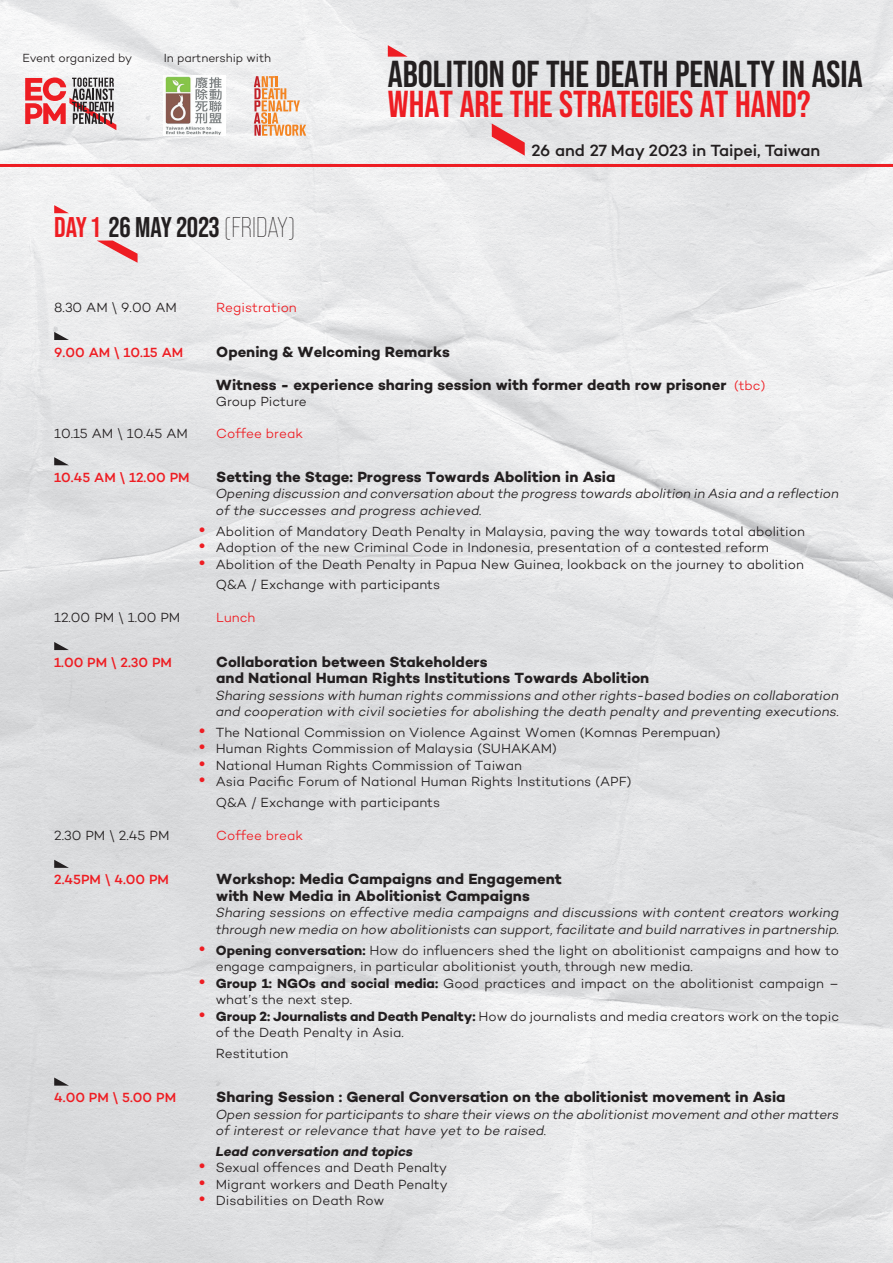
<style>
.page{position:relative;width:893px;height:1263px;background:#fff}
.page>*{position:absolute;margin:0;border:0;box-sizing:border-box;transform-origin:0 0}
.t1{font:700 37.5px "Bebas Neue Pro";color:#231f20}
.t2{font:700 37.5px "Bebas Neue Pro";color:#ee1d23}
.t3{font:700 28.5px "Bebas Neue Pro";color:#231f20}
.t4{font:500 16.5px "Campton";letter-spacing:-.005em;color:#231f20}
.t5{font:700 15px/16.5px "Campton";color:#231f20}
.t6{font:300 13.5px/16.5px "Campton";color:#231f20}
.t7{font:italic 300 13.5px/16.5px "Campton";color:#231f20}
.t8{font:500 13.5px "Campton";color:#ee1d23}
.t9{font:300 13.5px "Campton";color:#ee1d23}
.t10{font:italic 700 13.5px "Campton";color:#231f20}
.t11{font:300 12px "Campton";letter-spacing:-.005em;color:#231f20}
.s1{color:#ee1d23}
.s2{font-weight:300}
.s3{font-weight:300;font-size:13.5px;color:#ee1d23}
.s4{font-size:21px;color:#ee1d23}
.s5{font-weight:700}
</style>
<div class="page">
<img style="left:0;top:0;width:893px;height:1263px">
<svg style="left:54px;top:205px;width:15px;height:8px"></svg>
<svg style="left:97px;top:241px;width:41px;height:22px"></svg>
<svg style="left:54px;top:332px;width:15px;height:8px"></svg>
<svg style="left:54px;top:457px;width:15px;height:8px"></svg>
<svg style="left:54px;top:642px;width:15px;height:8px"></svg>
<svg style="left:54px;top:860px;width:15px;height:8px"></svg>
<svg style="left:54px;top:1077px;width:15px;height:9px"></svg>
<svg style="left:388px;top:45px;width:20px;height:12px"></svg>
<svg style="left:492px;top:124px;width:33px;height:32px"></svg>
<hr style="left:0;top:164px;width:893px;height:3px;background:#ee1d23">
<svg style="left:25px;top:78px;width:91px;height:52px;background:#c88f91"></svg>
<img style="left:164px;top:75px;width:61px;height:61px">
<svg style="left:254px;top:76px;width:52px;height:60px"></svg>
<p class="t11" style="left:23px;top:51px;width:111px">Event organized by</p>
<p class="t11" style="left:164px;top:51px;width:109px">In partnership with</p>
<h2 class="t3" style="left:54px;top:211px;width:243px"><span class="s1">DAY 1</span> 26 MAY 2023 <span class="s2">(FRIDAY)</span></h2>
<h1 class="t1" style="left:388px;top:53px;width:476px">ABOLITION OF THE DEATH PENALTY IN ASIA</h1>
<h1 class="t2" style="left:388px;top:83px;width:424px">WHAT ARE THE STRATEGIES AT HAND?</h1>
<p class="t4" style="left:531px;top:140px;width:290px">26 and 27 May 2023 in Taipei, Taiwan</p>
<p class="t6" style="left:54px;top:299px;width:124px">8.30 AM \ 9.00 AM</p>
<p class="t9" style="left:216px;top:299px;width:82px">Registration</p>
<p class="t8" style="left:54px;top:343px;width:131px">9.00 AM \ 10.15 AM</p>
<p class="t5" style="left:216px;top:343px;width:235px">Opening &amp; Welcoming Remarks</p>
<p class="t5" style="left:216px;top:376px;width:551px">Witness - experience sharing session with former death row prisoner <span class="s3">(tbc)</span></p>
<p class="t6" style="left:216px;top:393px;width:92px">Group Picture</p>
<p class="t6" style="left:54px;top:424px;width:135px">10.15 AM \ 10.45 AM</p>
<p class="t9" style="left:216px;top:424px;width:88px">Coffee break</p>
<p class="t8" style="left:54px;top:469px;width:137px">10.45 AM \ 12.00 PM</p>
<p class="t5" style="left:216px;top:468px;width:401px">Setting the Stage: Progress Towards Abolition in Asia</p>
<p class="t7" style="left:216px;top:485px;width:625px">Opening discussion and conversation about the progress towards abolition in Asia and a reflection of the successes and progress achieved.</p>
<p class="t6" style="left:199px;top:522px;width:608px"><span class="s4">•</span> Abolition of Mandatory Death Penalty in Malaysia, paving the way towards total abolition</p>
<p class="t6" style="left:199px;top:539px;width:572px"><span class="s4">•</span> Adoption of the new Criminal Code in Indonesia, presentation of a contested reform</p>
<p class="t6" style="left:216px;top:553px;width:590px;line-height:20.7px;text-indent:-17px"><span class="s4">•</span> Abolition of the Death Penalty in Papua New Guinea, lookback on the journey to abolition<br>Q&amp;A / Exchange with participants</p>
<p class="t6" style="left:54px;top:609px;width:128px">12.00 PM \ 1.00 PM</p>
<p class="t9" style="left:216px;top:609px;width:41px">Lunch</p>
<p class="t8" style="left:54px;top:653px;width:119px">1.00 PM \ 2.30 PM</p>
<p class="t5" style="left:216px;top:653px;width:435px">Collaboration between Stakeholders<br>and National Human Rights Institutions Towards Abolition</p>
<p class="t7" style="left:216px;top:686px;width:625px">Sharing sessions with human rights commissions and other rights-based bodies on collaboration and cooperation with civil societies for abolishing the death penalty and preventing executions.</p>
<p class="t6" style="left:199px;top:724px;width:523px"><span class="s4">•</span> The National Commission on Violence Against Women (Komnas Perempuan)</p>
<p class="t6" style="left:199px;top:740px;width:360px"><span class="s4">•</span> Human Rights Commission of Malaysia (SUHAKAM)</p>
<p class="t6" style="left:199px;top:757px;width:325px"><span class="s4">•</span> National Human Rights Commission of Taiwan</p>
<p class="t6" style="left:216px;top:771px;width:417px;line-height:20.7px;text-indent:-17px"><span class="s4">•</span> Asia Pacific Forum of National Human Rights Institutions (APF)<br>Q&amp;A / Exchange with participants</p>
<p class="t6" style="left:54px;top:827px;width:117px">2.30 PM \ 2.45 PM</p>
<p class="t9" style="left:216px;top:827px;width:88px">Coffee break</p>
<p class="t8" style="left:54px;top:871px;width:116px">2.45PM \ 4.00 PM</p>
<p class="t5" style="left:216px;top:871px;width:347px">Workshop: Media Campaigns and Engagement with New Media in Abolitionist Campaigns</p>
<p class="t7" style="left:216px;top:904px;width:625px">Sharing sessions on effective media campaigns and discussions with content creators working through new media on how abolitionists can support, facilitate and build narratives in partnership.</p>
<p class="t6" style="left:216px;top:941px;width:625px;text-indent:-17px"><span class="s4">•</span> <span class="s5">Opening conversation:</span> How do influencers shed the light on abolitionist campaigns and how to engage campaigners, in particular abolitionist youth, through new media.</p>
<p class="t6" style="left:216px;top:974px;width:625px;text-indent:-17px"><span class="s4">•</span> <span class="s5">Group 1: NGOs and social media:</span> Good practices and impact on the abolitionist campaign – what’s the next step.</p>
<p class="t6" style="left:216px;top:1007px;width:625px;text-indent:-17px"><span class="s4">•</span> <span class="s5">Group 2: Journalists and Death Penalty:</span> How do journalists and media creators work on the topic of the Death Penalty in Asia.</p>
<p class="t6" style="left:216px;top:1045px;width:74px">Restitution</p>
<p class="t8" style="left:54px;top:1089px;width:123px">4.00 PM \ 5.00 PM</p>
<p class="t5" style="left:216px;top:1088px;width:571px">Sharing Session : General Conversation on the abolitionist movement in Asia</p>
<p class="t7" style="left:216px;top:1105px;width:625px">Open session for participants to share their views on the abolitionist movement and other matters of interest or relevance that have yet to be raised.</p>
<p class="t10" style="left:216px;top:1143px;width:199px">Lead conversation and topics</p>
<p class="t6" style="left:199px;top:1159px;width:250px"><span class="s4">•</span> Sexual offences and Death Penalty</p>
<p class="t6" style="left:199px;top:1176px;width:250px"><span class="s4">•</span> Migrant workers and Death Penalty</p>
<p class="t6" style="left:199px;top:1192px;width:187px"><span class="s4">•</span> Disabilities on Death Row</p>
</div>
